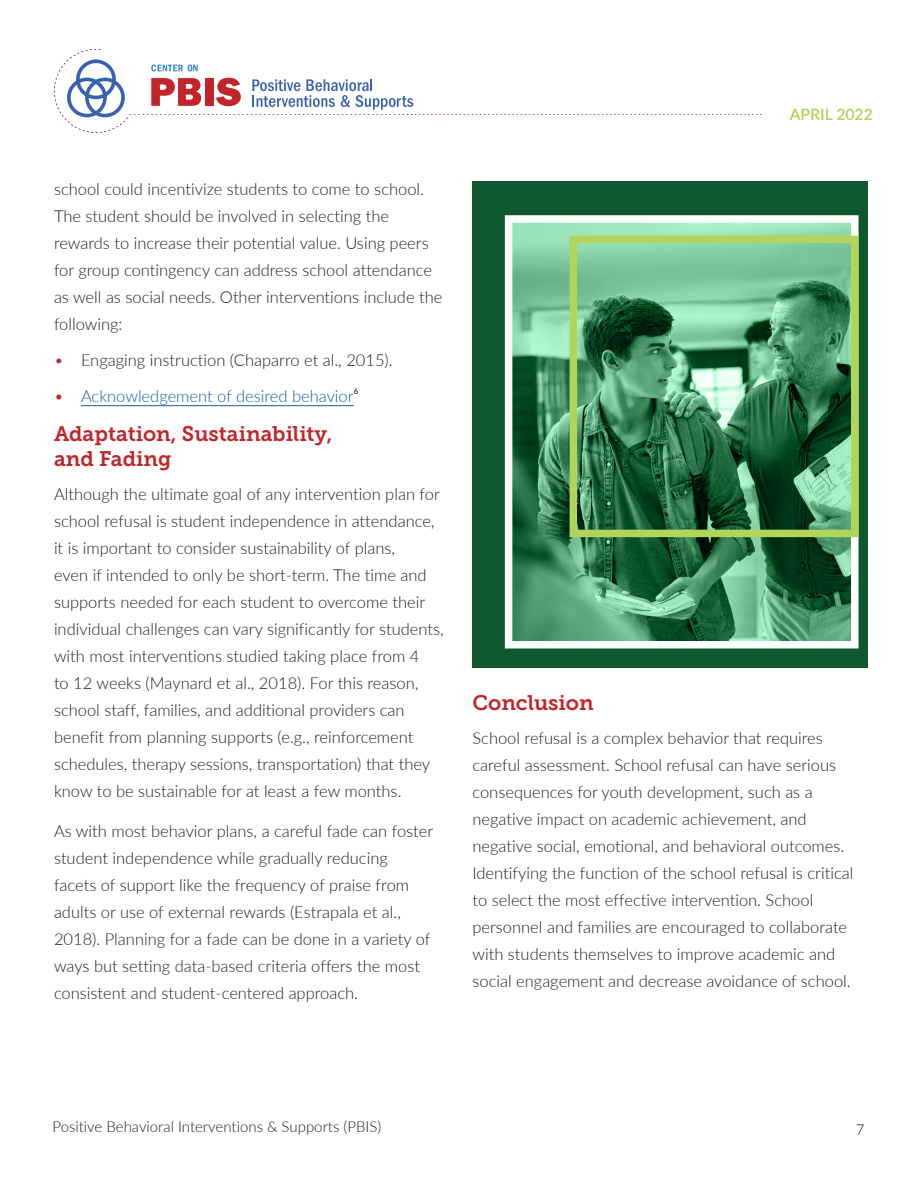
<style>
.page{position:relative;width:918px;height:1188px;background:#fff}
.page>*{position:absolute;margin:0;border:0;box-sizing:border-box;transform-origin:0 0}
.Subhead_1{font:21px/25.5px "Museo Slab 700";color:#c12528}
.body{font:300 16.5px/27px "Lato";color:#231f20}
.t1{font:300 16.5px "Lato";color:#175d9e}
.t2{font:600 15.75px "Lato";color:#b0d35b}
.t3{font:300 15px "Lato";color:#231f20}
.t4{font:7.8px "Lato";color:#000}
.s1{color:#c12528}
</style>
<div class="page">
<svg style="left:54px;top:49px;width:708px;height:84px"></svg>
<hr style="left:81px;top:405px;width:273px;height:1px;background:#175d9e">
<div style="left:472px;top:181px;width:396px;height:486px;background:#0f582e"></div>
<img style="left:514px;top:224px;width:336px;height:415px">
<div style="left:505px;top:215px;width:354px;height:433px;border:8px solid #fff"></div>
<div style="left:570px;top:236px;width:289px;height:301px;border:8px solid #b1d55b"></div>
<p class="body" style="left:54px;top:175px;width:390px">school could incentivize students to come to school.<br>The student should be involved in selecting the rewards to increase their potential value. Using peers for group contingency can address school attendance as well as social needs. Other interventions include the following:</p>
<p class="body" style="left:54px;top:346px;width:340px"><span class="s1">•</span> Engaging instruction (Chaparro et al., 2015).</p>
<p class="t1" style="left:54px;top:384px;width:301px"><span class="s1">•</span> Acknowledgement of desired behavior</p>
<p class="t4" style="left:354px;top:386px;width:6px">6</p>
<h2 class="Subhead_1" style="left:54px;top:421px;width:280px">Adaptation, Sustainability, and Fading</h2>
<p class="body" style="left:54px;top:480px;width:391px">Although the ultimate goal of any intervention plan for school refusal is student independence in attendance, it is important to consider sustainability of plans,<br>even if intended to only be short-term. The time and supports needed for each student to overcome their individual challenges can vary significantly for students, with most interventions studied taking place from 4<br>to 12 weeks (Maynard et al., 2018). For this reason, school staff, families, and additional providers can benefit from planning supports (e.g., reinforcement schedules, therapy sessions, transportation) that they know to be sustainable for at least a few months.</p>
<p class="body" style="left:54px;top:817px;width:381px">As with most behavior plans, a careful fade can foster student independence while gradually reducing facets of support like the frequency of praise from adults or use of external rewards (Estrapala et al., 2018). Planning for a fade can be done in a variety of ways but setting data-based criteria offers the most consistent and student-centered approach.</p>
<p class="t2" style="left:790px;top:102px;width:85px">APRIL 2022</p>
<h2 class="Subhead_1" style="left:472px;top:690px;width:123px">Conclusion</h2>
<p class="body" style="left:472px;top:724px;width:382px">School refusal is a complex behavior that requires careful assessment. School refusal can have serious consequences for youth development, such as a negative impact on academic achievement, and negative social, emotional, and behavioral outcomes.<br>Identifying the function of the school refusal is critical to select the most effective intervention. School personnel and families are encouraged to collaborate with students themselves to improve academic and social engagement and decrease avoidance of school.</p>
<p class="t3" style="left:52px;top:1117px;width:330px">Positive Behavioral Interventions &amp; Supports (PBIS)</p>
<p class="t3" style="left:856px;top:1120px;width:10px">7</p>
</div>
